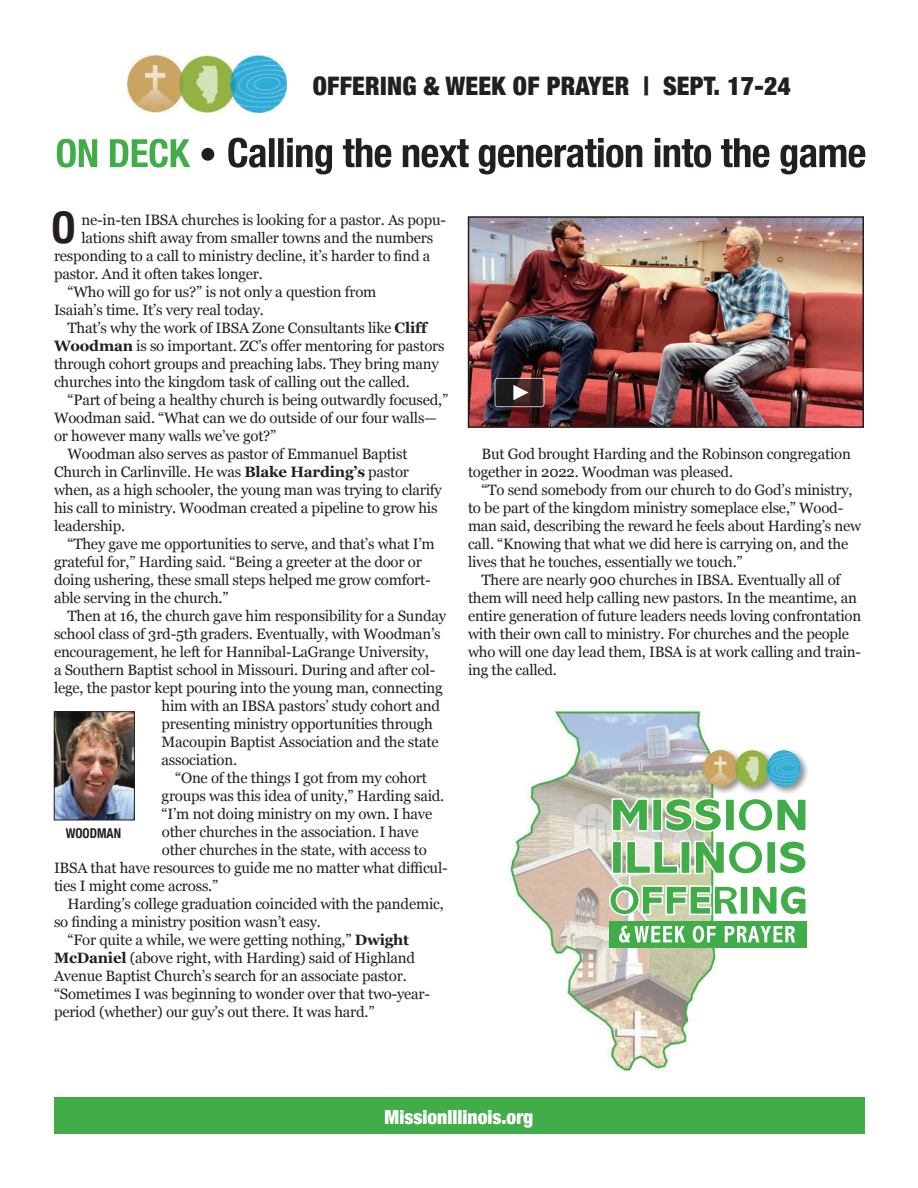
<style>
.page{position:relative;width:918px;height:1188px;background:#fff}
.page>*{position:absolute;margin:0;border:0;box-sizing:border-box;transform-origin:0 0}
.t1{font:700 condensed 43.5px "Helvetica Neue";color:#231f20}
.t2{font:900 condensed 25.5px "Helvetica Neue";letter-spacing:.01em;color:#231f20}
.t3{font:900 condensed 19.5px "Helvetica Neue";color:#fff}
.t4{font:15px/18px "Georgia";letter-spacing:-.015em;color:#231f20}
.t5{font:700 condensed 13.5px "Helvetica Neue";color:#231f20;scale:.95 1}
.s1{font-weight:700}
</style>
<div class="page">
<img style="left:509px;top:708px;width:219px;height:363px">
<div style="left:609px;top:922px;width:198px;height:26px;background:#41ad49"></div>
<div style="left:701px;top:748px;width:109px;height:48px;background:#231f20;opacity:.5"></div>
<img style="left:703px;top:750px;width:16px;height:26px">
<svg style="left:608px;top:884px;width:198px;height:32px"></svg>
<svg style="left:611px;top:839px;width:195px;height:37px"></svg>
<svg style="left:611px;top:797px;width:195px;height:36px"></svg>
<svg style="left:619px;top:926px;width:176px;height:17px"></svg>
<img style="left:56px;top:714px;width:77px;height:104px">
<div style="left:54px;top:712px;width:81px;height:108px;border:1px solid #231f20"></div>
<img style="left:127px;top:55px;width:159px;height:58px">
<svg style="left:201px;top:138px;width:664px;height:36px"></svg>
<svg style="left:57px;top:139px;width:133px;height:29px"></svg>
<img style="left:467px;top:216px;width:397px;height:212px">
<svg style="left:495px;top:378px;width:49px;height:29px"></svg>
<div style="left:495px;top:378px;width:49px;height:29px;border:1px solid #fff;border-radius:3px"></div>
<svg style="left:513px;top:385px;width:16px;height:15px"></svg>
<div style="left:54px;top:1098px;width:810px;height:36px;background:#41ad49"></div>
<h2 class="t2" style="left:313px;top:77px;width:480px">OFFERING &amp; WEEK OF PRAYER | SEPT. 17-24</h2>
<h1 class="t1" style="left:52px;top:203px;width:26px">O</h1>
<p class="t4" style="left:82px;top:212px;width:366px">ne-in-ten IBSA churches is looking for a pastor. As popu-</p>
<p class="t4" style="left:82px;top:230px;width:353px">lations shift away from smaller towns and the numbers</p>
<p class="t4" style="left:54px;top:246px;width:378px">responding to a call to ministry decline, it’s harder to find a</p>
<p class="t4" style="left:54px;top:266px;width:210px">pastor. And it often takes longer.</p>
<p class="t4" style="left:68px;top:284px;width:311px">“Who will go for us?” is not only a question from</p>
<p class="t4" style="left:54px;top:302px;width:211px">Isaiah’s time. It’s very real today.</p>
<p class="t4" style="left:68px;top:320px;width:362px">That’s why the work of IBSA Zone Consultants like <span class="s1">Cliff</span></p>
<p class="t4" style="left:54px;top:336px;width:392px"><span class="s1">Woodman</span> is so important. ZC’s offer mentoring for pastors</p>
<p class="t4" style="left:54px;top:356px;width:386px">through cohort groups and preaching labs. They bring many</p>
<p class="t4" style="left:54px;top:374px;width:357px">churches into the kingdom task of calling out the called.</p>
<p class="t4" style="left:68px;top:392px;width:382px">“Part of being a healthy church is being outwardly focused,”</p>
<p class="t4" style="left:54px;top:410px;width:385px">Woodman said. “What can we do outside of our four walls—</p>
<p class="t4" style="left:54px;top:428px;width:224px">or however many walls we’ve got?”</p>
<p class="t4" style="left:68px;top:446px;width:342px">Woodman also serves as pastor of Emmanuel Baptist</p>
<p class="t4" style="left:54px;top:464px;width:357px">Church in Carlinville. He was <span class="s1">Blake Harding’s</span> pastor</p>
<p class="t4" style="left:54px;top:482px;width:390px">when, as a high schooler, the young man was trying to clarify</p>
<p class="t4" style="left:54px;top:500px;width:385px">his call to ministry. Woodman created a pipeline to grow his</p>
<p class="t4" style="left:54px;top:518px;width:73px">leadership.</p>
<p class="t4" style="left:68px;top:536px;width:369px">“They gave me opportunities to serve, and that’s what I’m</p>
<p class="t4" style="left:54px;top:554px;width:369px">grateful for,” Harding said. “Being a greeter at the door or</p>
<p class="t4" style="left:54px;top:572px;width:378px">doing ushering, these small steps helped me grow comfort-</p>
<p class="t4" style="left:54px;top:590px;width:176px">able serving in the church.”</p>
<p class="t4" style="left:68px;top:608px;width:380px">Then at 16, the church gave him responsibility for a Sunday</p>
<p class="t4" style="left:54px;top:626px;width:388px">school class of 3rd-5th graders. Eventually, with Woodman’s</p>
<p class="t4" style="left:54px;top:644px;width:376px">encouragement, he left for Hannibal-LaGrange University,</p>
<p class="t4" style="left:54px;top:662px;width:383px">a Southern Baptist school in Missouri. During and after col-</p>
<p class="t4" style="left:54px;top:680px;width:390px">lege, the pastor kept pouring into the young man, connecting</p>
<p class="t4" style="left:162px;top:698px;width:280px">him with an IBSA pastors’ study cohort and</p>
<p class="t4" style="left:162px;top:716px;width:273px">presenting ministry opportunities through</p>
<p class="t4" style="left:162px;top:734px;width:279px">Macoupin Baptist Association and the state</p>
<p class="t4" style="left:162px;top:752px;width:77px">association.</p>
<p class="t4" style="left:175px;top:770px;width:253px">“One of the things I got from my cohort</p>
<p class="t4" style="left:162px;top:788px;width:284px">groups was this idea of unity,” Harding said.</p>
<p class="t4" style="left:162px;top:806px;width:272px">“I’m not doing ministry on my own. I have</p>
<p class="t4" style="left:162px;top:824px;width:258px">other churches in the association. I have</p>
<p class="t4" style="left:162px;top:842px;width:266px">other churches in the state, with access to</p>
<p class="t4" style="left:54px;top:858px;width:395px">IBSA that have resources to guide me no matter what difficul-</p>
<p class="t4" style="left:54px;top:878px;width:166px">ties I might come across.”</p>
<p class="t4" style="left:68px;top:896px;width:378px">Harding’s college graduation coincided with the pandemic,</p>
<p class="t4" style="left:54px;top:912px;width:269px">so finding a ministry position wasn’t easy.</p>
<p class="t4" style="left:68px;top:932px;width:343px">“For quite a while, we were getting nothing,” <span class="s1">Dwight</span></p>
<p class="t4" style="left:54px;top:950px;width:362px"><span class="s1">McDaniel</span> (above right, with Harding) said of Highland</p>
<p class="t4" style="left:54px;top:968px;width:354px">Avenue Baptist Church’s search for an associate pastor.</p>
<p class="t4" style="left:54px;top:986px;width:378px">“Sometimes I was beginning to wonder over that two-year-</p>
<p class="t4" style="left:54px;top:1004px;width:322px">period (whether) our guy’s out there. It was hard.”</p>
<p class="t5" style="left:66px;top:826px;width:60px">WOODMAN</p>
<p class="t4" style="left:468px;top:446px;width:384px;text-indent:14px">But God brought Harding and the Robinson congregation together in 2022. Woodman was pleased.</p>
<p class="t4" style="left:468px;top:482px;width:395px;text-indent:14px">“To send somebody from our church to do God’s ministry, to be part of the kingdom ministry someplace else,” Wood&shy;man said, describing the reward he feels about Harding’s new call. “Knowing that what we did here is carrying on, and the lives that he touches, essentially we touch.”</p>
<p class="t4" style="left:468px;top:572px;width:395px;text-indent:14px">There are nearly 900 churches in IBSA. Eventually all of them will need help calling new pastors. In the meantime, an entire generation of future leaders needs loving confrontation with their own call to ministry. For churches and the people who will one day lead them, IBSA is at work calling and train&shy;ing the called.</p>
<h3 class="t3" style="left:385px;top:1109px;width:150px">MissionIllinois.org</h3>
</div>
